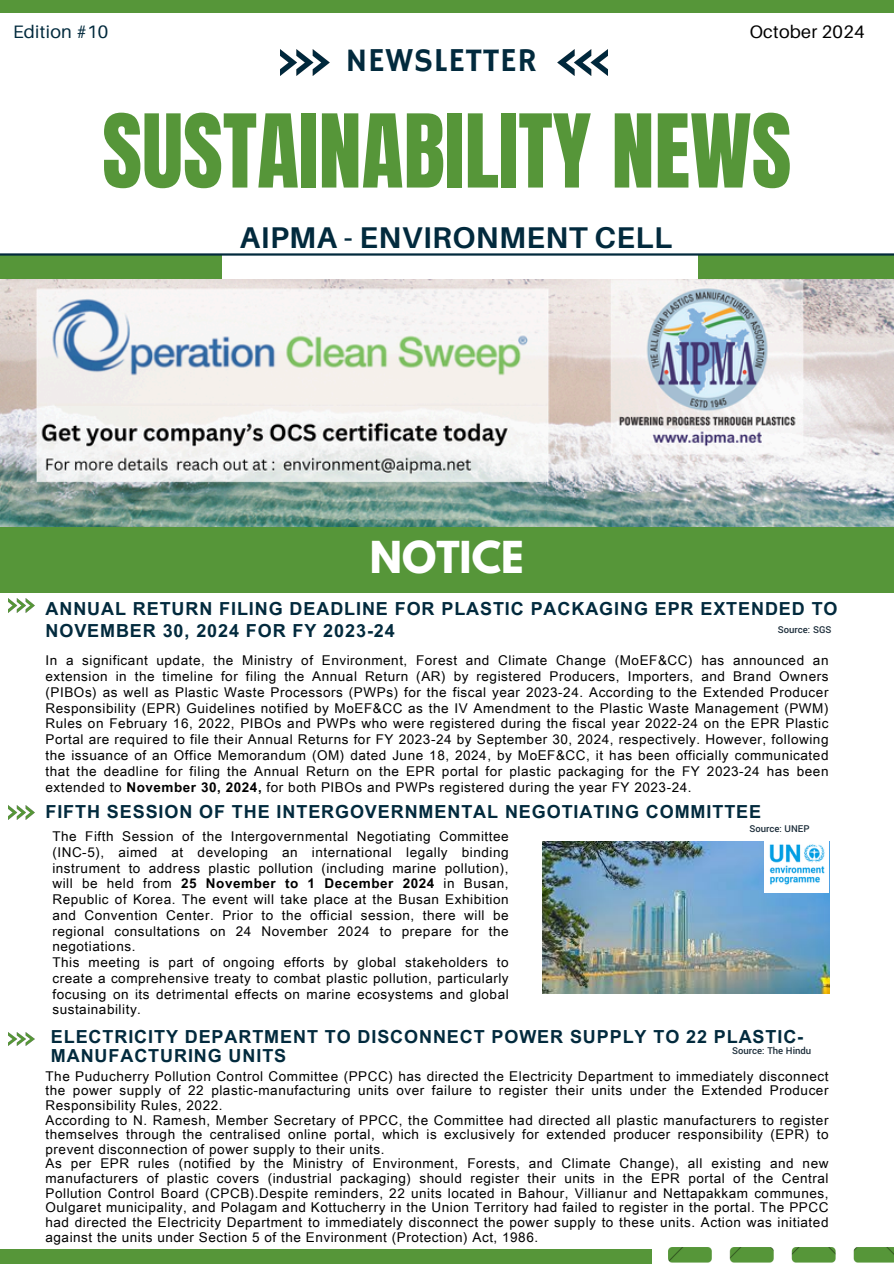
<style>
.page{position:relative;width:894px;height:1264px;background:#fff}
.page>*{position:absolute;margin:0;border:0;box-sizing:border-box;transform-origin:0 0}
.t1{font:86.4px "Anton";color:#569639}
.t2{font:700 39px "League Spartan";color:#fff}
.t3{font:33.3px "Hammersmith One";letter-spacing:.02em;color:#022a3d}
.t4{font:700 30px "Aileron";letter-spacing:.015em;color:#022a3d}
.t5{font:700 18px/22.5px "Arial Unicode MS";letter-spacing:.05em;color:#022a3d}
.t6{font:18px "Aileron";letter-spacing:.015em;color:#000}
.t7{font:18px "Aileron";letter-spacing:.015em;color:#022a3d}
.t8{font:13.5px/15.8px "Arial Unicode MS";letter-spacing:.04em;color:#000;text-align:justify}
.t9{font:500 10.5px "Yantramanav";color:#1c2d3a}
.s1{font-weight:700}
</style>
<div class="page">
<div style="left:0;top:254px;width:222px;height:27px;background:#569639"></div>
<div style="left:698px;top:254px;width:195px;height:26px;background:#569639"></div>
<img style="left:280px;top:49px;width:50px;height:26px">
<img style="left:557px;top:49px;width:50px;height:26px">
<div style="left:0;top:0;width:893px;height:12px;background:#569639"></div>
<div style="left:0;top:1249px;width:651px;height:14px;background:#569639"></div>
<hr style="left:0;top:253px;width:893px;height:3px;background:#022a3d">
<img style="left:668px;top:1247px;width:225px;height:16px">
<img style="left:9px;top:598px;width:26px;height:14px">
<div style="left:0;top:527px;width:893px;height:66px;background:#569639"></div>
<img style="left:0;top:280px;width:893px;height:246px">
<img style="left:9px;top:805px;width:26px;height:14px">
<img style="left:542px;top:841px;width:286px;height:152px">
<img style="left:764px;top:841px;width:64px;height:52px">
<img style="left:9px;top:1032px;width:26px;height:13px">
<p class="t7" style="left:13px;top:21px;width:97px">Edition #10</p>
<p class="t6" style="left:749px;top:21px;width:116px">October 2024</p>
<h6 class="t3" style="left:345px;top:41px;width:193px">NEWSLETTER</h6>
<p class="t1" style="left:102px;top:89px;width:690px">SUSTAINABILITY NEWS</p>
<p class="t4" style="left:240px;top:219px;width:433px">AIPMA - ENVIRONMENT CELL</p>
<p class="t2" style="left:370px;top:538px;width:155px">NOTICE</p>
<p class="t5" style="left:45px;top:596px;width:793px">ANNUAL RETURN FILING DEADLINE FOR PLASTIC PACKAGING EPR EXTENDED TO<br>NOVEMBER 30, 2024 FOR FY 2023-24</p>
<p class="t9" style="left:777px;top:623px;width:55px">Source: SGS</p>
<h5 class="t8" style="left:45px;top:652px;width:784px">In a significant update, the Ministry of Environment, Forest and Climate Change (MoEF&amp;CC) has announced an extension in the timeline for filing the Annual Return (AR) by registered Producers, Importers, and Brand Owners (PIBOs) as well as Plastic Waste Processors (PWPs) for the fiscal year 2023-24. According to the Extended Producer Responsibility (EPR) Guidelines notified by MoEF&amp;CC as the IV Amendment to the Plastic Waste Management (PWM)<br>Rules on February 16, 2022, PIBOs and PWPs who were registered during the fiscal year 2022-24 on the EPR Plastic Portal are required to file their Annual Returns for FY 2023-24 by September 30, 2024, respectively. However, following the issuance of an Office Memorandum (OM) dated June 18, 2024, by MoEF&amp;CC, it has been officially communicated that the deadline for filing the Annual Return on the EPR portal for plastic packaging for the FY 2023-24 has been extended to <span class="s1">November 30, 2024,</span> for both PIBOs and PWPs registered during the year FY 2023-24.</h5>
<p class="t5" style="left:45px;top:800px;width:717px">FIFTH SESSION OF THE INTERGOVERNMENTAL NEGOTIATING COMMITTEE</p>
<p class="t9" style="left:749px;top:821px;width:62px">Source: UNEP</p>
<h5 class="t8" style="left:52px;top:827px;width:457px">The Fifth Session of the Intergovernmental Negotiating Committee (INC-5), aimed at developing an international legally binding instrument to address plastic pollution (including marine pollution), will be held from <span class="s1">25 November to 1 December 2024</span> in Busan, Republic of Korea. The event will take place at the Busan Exhibition and Convention Center. Prior to the official session, there will be regional consultations on 24 November 2024 to prepare for the negotiations.</h5>
<p class="t8" style="left:52px;top:953px;width:457px">This meeting is part of ongoing efforts by global stakeholders to create a comprehensive treaty to combat plastic pollution, particularly focusing on its detrimental effects on marine ecosystems and global sustainability.</p>
<p class="t5" style="left:51px;top:1026px;width:753px;line-height:19.2px">ELECTRICITY DEPARTMENT TO DISCONNECT POWER SUPPLY TO 22 PLASTIC-<br>MANUFACTURING UNITS</p>
<h5 class="t9" style="left:732px;top:1044px;width:81px">Source: The Hindu</h5>
<p class="t8" style="left:45px;top:1067px;width:784px;line-height:14.7px">The Puducherry Pollution Control Committee (PPCC) has directed the Electricity Department to immediately disconnect the power supply of 22 plastic-manufacturing units over failure to register their units under the Extended Producer Responsibility Rules, 2022.</p>
<p class="t8" style="left:45px;top:1111px;width:784px;line-height:14.7px">According to N. Ramesh, Member Secretary of PPCC, the Committee had directed all plastic manufacturers to register themselves through the centralised online portal, which is exclusively for extended producer responsibility (EPR) to prevent disconnection of power supply to their units.</p>
<p class="t8" style="left:45px;top:1155px;width:784px;line-height:14.7px">As per EPR rules (notified by the Ministry of Environment, Forests, and Climate Change), all existing and new manufacturers of plastic covers (industrial packaging) should register their units in the EPR portal of the Central Pollution Control Board (CPCB).Despite reminders, 22 units located in Bahour, Villianur and Nettapakkam communes, Oulgaret municipality, and Polagam and Kottucherry in the Union Territory had failed to register in the portal. The PPCC had directed the Electricity Department to immediately disconnect the power supply to these units. Action was initiated against the units under Section 5 of the Environment (Protection) Act, 1986.</p>
</div>
